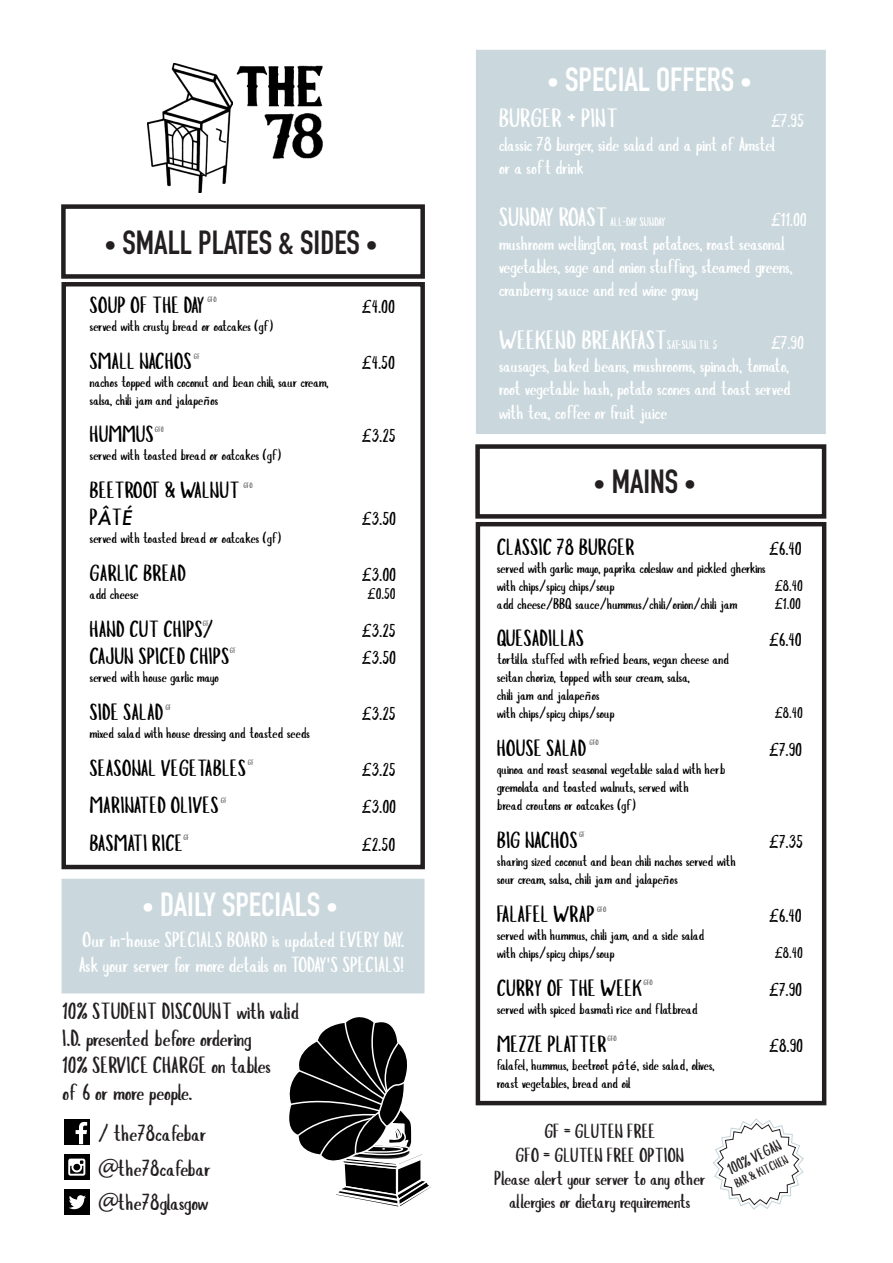
<style>
.page{position:relative;width:893px;height:1263px;background:#fff}
.page>*{position:absolute;margin:0;border:0;box-sizing:border-box;transform-origin:0 0}
.t1{font:700 33px "DIN Condensed";color:#fff}
.t2{font:700 33px "DIN Condensed";color:#231f20}
.t3{font:25.5px "Slopes";color:#fff}
.t4{font:22.5px/27px "Slopes";color:#000}
.t5{font:22.5px/27px "Slopes";letter-spacing:-.03em;color:#231f20}
.t6{font:22.5px/34.7px "Slopes";color:#231f20}
.t7{font:21px/25.2px "Slopes";letter-spacing:-.03em;color:#fff}
.t8{font:19.5px/23.4px "Slopes";letter-spacing:-.03em;color:#fff}
.t9{font:19.5px/23.4px "Slopes";letter-spacing:-.03em;color:#231f20;text-align:center}
.t10{font:18px "Slopes";color:#000}
.t11{font:18px "Slopes";color:#fff}
.t12{font:15.45px "Slopes";color:#231f20}
.t13{font:15px/18px "Slopes";letter-spacing:-.03em;color:#000}
.t14{font:12.3px "Slopes";color:#231f20}
.t15{font:12px "Slopes";color:#fff}
.t16{font:7.5px "Slopes";color:#58595b}
.s1{font-family:"Myriad Pro"}
.s2{font-family:"Lucida Handwriting";font-style:italic}
.s3{font-family:"Futura";font-weight:500;font-style:italic;font-size:12px}
.s4{font-family:"Futura";font-weight:500;font-style:italic;font-size:19.5px}
.s5{font-size:25.5px}
.s6{font-size:12px}
</style>
<div class="page">
<div style="left:61px;top:204px;width:364px;height:75px;border:4px solid #231f20"></div>
<div style="left:62px;top:879px;width:362px;height:114px;background:#cad8dd"></div>
<div style="left:61px;top:282px;width:364px;height:587px;border:4px solid #231f20"></div>
<div style="left:475px;top:444px;width:351px;height:75px;border:4px solid #231f20"></div>
<div style="left:476px;top:522px;width:350px;height:583px;border:4px solid #231f20"></div>
<svg style="left:289px;top:1017px;width:142px;height:190px"></svg>
<div style="left:64px;top:1154px;width:26px;height:26px;background:#000"></div>
<svg style="left:68px;top:1158px;width:17px;height:18px"></svg>
<div style="left:64px;top:1118px;width:26px;height:26px;background:#000"></div>
<svg style="left:76px;top:1122px;width:11px;height:22px"></svg>
<div style="left:64px;top:1189px;width:26px;height:26px;background:#000"></div>
<svg style="left:69px;top:1195px;width:17px;height:14px"></svg>
<div style="left:476px;top:50px;width:350px;height:384px;background:#cad8dd"></div>
<svg style="left:713px;top:1118px;width:91px;height:92px"></svg>
<img style="left:232px;top:65px;width:91px;height:94px">
<img style="left:148px;top:64px;width:84px;height:128px">
<h1 class="t2" style="left:105px;top:221px;width:274px"><span class="s1">•</span> SMALL PLATES &amp; SIDES <span class="s1">•</span></h1>
<p class="t16" style="left:207px;top:296px;width:11px">GFO</p>
<h3 class="t4" style="left:90px;top:293px;width:116px">SOUP OF THE DAY</h3>
<p class="t10" style="left:360px;top:299px;width:37px"><span class="s2">£</span>4.00</p>
<p class="t13" style="left:90px;top:318px;width:185px">served with crusty bread or oatcakes (gf)</p>
<h3 class="t4" style="left:90px;top:349px;width:104px">SMALL NACHOS</h3>
<p class="t10" style="left:360px;top:355px;width:37px"><span class="s2">£</span>4.50</p>
<p class="t13" style="left:90px;top:374px;width:241px">nachos topped with coconut and bean chili, saur cream, salsa, chili jam and jalape<span class="s3">ñ</span>os</p>
<h3 class="t4" style="left:90px;top:423px;width:66px">HUMMUS</h3>
<p class="t10" style="left:360px;top:428px;width:38px"><span class="s2">£</span>3.25</p>
<p class="t13" style="left:90px;top:447px;width:193px">served with toasted bread or oatcakes (gf)</p>
<h3 class="t4" style="left:90px;top:479px;width:151px">BEETROOT &amp; WALNUT<br>P<span class="s4">Â</span>T<span class="s4">É</span></h3>
<p class="t16" style="left:194px;top:353px;width:7px">GF</p>
<p class="t16" style="left:155px;top:426px;width:10px">GF0</p>
<p class="t16" style="left:243px;top:482px;width:11px">GFO</p>
<p class="t10" style="left:360px;top:511px;width:38px"><span class="s2">£</span>3.50</p>
<p class="t13" style="left:90px;top:530px;width:193px">served with toasted bread or oatcakes (gf)</p>
<h3 class="t4" style="left:90px;top:561px;width:98px">GARLIC BREAD</h3>
<p class="t10" style="left:360px;top:567px;width:38px"><span class="s2">£</span>3.00</p>
<p class="t13" style="left:90px;top:586px;width:51px">add cheese</p>
<p class="t13" style="left:366px;top:586px;width:31px"><span class="s2">£</span>0.50</p>
<h3 class="t4" style="left:90px;top:617px;width:125px">HAND CUT CHIPS/</h3>
<p class="t10" style="left:360px;top:623px;width:38px"><span class="s2">£</span>3.25</p>
<h3 class="t4" style="left:90px;top:644px;width:141px">CAJUN SPICED CHIPS</h3>
<p class="t10" style="left:360px;top:650px;width:38px"><span class="s2">£</span>3.50</p>
<p class="t13" style="left:90px;top:669px;width:131px">served with house garlic mayo</p>
<h3 class="t4" style="left:90px;top:700px;width:76px">SIDE SALAD</h3>
<p class="t10" style="left:360px;top:706px;width:38px"><span class="s2">£</span>3.25</p>
<p class="t13" style="left:90px;top:725px;width:222px">mixed salad with house dressing and toasted seeds</p>
<h3 class="t4" style="left:90px;top:756px;width:158px">SEASONAL VEGETABLES</h3>
<p class="t10" style="left:360px;top:761px;width:38px"><span class="s2">£</span>3.25</p>
<h3 class="t4" style="left:90px;top:794px;width:130px">MARINATED OLIVES</h3>
<p class="t10" style="left:360px;top:799px;width:38px"><span class="s2">£</span>3.00</p>
<h3 class="t4" style="left:90px;top:831px;width:95px">BASMATI RICE</h3>
<p class="t10" style="left:360px;top:837px;width:37px"><span class="s2">£</span>2.50</p>
<p class="t16" style="left:203px;top:620px;width:7px">GF</p>
<p class="t16" style="left:230px;top:647px;width:7px">GF</p>
<p class="t16" style="left:165px;top:704px;width:7px">GF</p>
<p class="t16" style="left:248px;top:759px;width:7px">GF</p>
<p class="t16" style="left:221px;top:797px;width:7px">GF</p>
<p class="t16" style="left:183px;top:834px;width:7px">GF</p>
<h1 class="t1" style="left:142px;top:882px;width:197px"><span class="s1">•</span> DAILY SPECIALS <span class="s1">•</span></h1>
<h3 class="t7" style="left:79px;top:929px;width:327px">Our in-house SPECIALS BOARD is updated EVERY DAY.<br>Ask your server for more details on TODAY<span class="s1">'</span>S SPECIALS!</h3>
<h3 class="t5" style="left:62px;top:999px;width:239px">10% STUDENT DISCOUNT with valid<br>I.D. presented before ordering<br>10% SERVICE CHARGE on tables<br>of 6 or more people.</h3>
<h3 class="t6" style="left:96px;top:1118px;width:116px">/ the78cafebar <span class="s2">@</span>the78cafebar <span class="s2">@</span>the78glasgow</h3>
<h1 class="t1" style="left:547px;top:57px;width:206px"><span class="s1">•</span> SPECIAL OFFERS <span class="s1">•</span></h1>
<h2 class="t3" style="left:499px;top:107px;width:121px">BURGER + PINT</h2>
<p class="t11" style="left:769px;top:113px;width:37px"><span class="s2">£</span>7.95</p>
<h3 class="t8" style="left:499px;top:134px;width:279px">classic 78 burger, side salad and a pint of Amstel or a soft drink</h3>
<p class="t15" style="left:499px;top:217px;width:168px"><span class="s5">SUNDAY ROAST</span> ALL-DAY SUNDAY</p>
<p class="t11" style="left:769px;top:212px;width:40px"><span class="s2">£</span>11.00</p>
<h3 class="t8" style="left:499px;top:233px;width:296px">mushroom wellington, roast potatoes, roast seasonal vegetables, sage and onion stuffing, steamed greens, cranberry sauce and red wine gravy</h3>
<h2 class="t3" style="left:499px;top:329px;width:220px">WEEKEND BREAKFAST<span class="s6">SAT-SUN TIL 5</span></h2>
<p class="t11" style="left:769px;top:335px;width:37px"><span class="s2">£</span>7.90</p>
<h3 class="t8" style="left:499px;top:355px;width:294px">sausages, baked beans, mushrooms, spinach, tomato, root vegetable hash, potato scones and toast served with tea, coffee or fruit juice</h3>
<h1 class="t2" style="left:594px;top:459px;width:103px"><span class="s1">•</span> MAINS <span class="s1">•</span></h1>
<h3 class="t4" style="left:497px;top:535px;width:139px">CLASSIC 78 BURGER</h3>
<p class="t10" style="left:767px;top:541px;width:36px"><span class="s2">£</span>6.40</p>
<p class="t13" style="left:497px;top:559px;width:270px">served with garlic mayo, paprika coleslaw and pickled gherkins with chips/spicy chips/soup</p>
<p class="t13" style="left:773px;top:577px;width:32px"><span class="s2">£</span>8.40</p>
<p class="t13" style="left:497px;top:595px;width:242px">add cheese/BBQ sauce/hummus/chili/onion/chili jam</p>
<p class="t13" style="left:773px;top:595px;width:30px"><span class="s2">£</span>1.00</p>
<h3 class="t4" style="left:497px;top:627px;width:89px">QUESADILLAS</h3>
<p class="t10" style="left:767px;top:632px;width:36px"><span class="s2">£</span>6.40</p>
<p class="t13" style="left:497px;top:651px;width:234px">tortilla stuffed with refried beans, vegan cheese and seitan chorizo, topped with sour cream, salsa,<br>chili jam and jalape<span class="s3">ñ</span>os<br>with chips/spicy chips/soup</p>
<p class="t13" style="left:773px;top:705px;width:32px"><span class="s2">£</span>8.40</p>
<h3 class="t4" style="left:497px;top:737px;width:91px">HOUSE SALAD</h3>
<p class="t10" style="left:767px;top:742px;width:37px"><span class="s2">£</span>7.90</p>
<p class="t13" style="left:497px;top:761px;width:230px">quinoa and roast seasonal vegetable salad with herb gremolata and toasted walnuts, served with<br>bread croutons or oatcakes (gf)</p>
<h3 class="t4" style="left:497px;top:828px;width:82px">BIG NACHOS</h3>
<p class="t10" style="left:767px;top:834px;width:38px"><span class="s2">£</span>7.35</p>
<p class="t13" style="left:497px;top:853px;width:241px">sharing sized coconut and bean chili nachos served with sour cream, salsa, chili jam and jalape<span class="s3">ñ</span>os</p>
<h3 class="t4" style="left:497px;top:902px;width:100px">FALAFEL WRAP</h3>
<p class="t10" style="left:767px;top:908px;width:36px"><span class="s2">£</span>6.40</p>
<p class="t13" style="left:497px;top:927px;width:210px">served with hummus, chili jam, and a side salad with chips/spicy chips/soup</p>
<p class="t16" style="left:590px;top:739px;width:11px">GFO</p>
<p class="t16" style="left:579px;top:831px;width:7px">GF</p>
<p class="t16" style="left:597px;top:906px;width:11px">GFO</p>
<p class="t13" style="left:773px;top:945px;width:32px"><span class="s2">£</span>8.40</p>
<h3 class="t4" style="left:497px;top:976px;width:147px">CURRY OF THE WEEK</h3>
<p class="t10" style="left:767px;top:982px;width:37px"><span class="s2">£</span>7.90</p>
<p class="t13" style="left:497px;top:1000px;width:203px">served with spiced basmati rice and flatbread</p>
<h3 class="t4" style="left:497px;top:1032px;width:111px">MEZZE PLATTER</h3>
<p class="t10" style="left:767px;top:1037px;width:38px"><span class="s2">£</span>8.90</p>
<p class="t13" style="left:497px;top:1056px;width:219px">falafel, hummus, beetroot p<span class="s3">â</span>t<span class="s3">é</span>, side salad, olives, roast vegetables, bread and oil</p>
<p class="t16" style="left:644px;top:979px;width:11px">GFO</p>
<p class="t16" style="left:608px;top:1035px;width:11px">GFO</p>
<h3 class="t9" style="left:494px;top:1121px;width:213px">GF = GLUTEN FREE<br>GFO = GLUTEN FREE OPTION<br>Please alert your server to any other allergies or dietary requirements</h3>
<p class="t12" style="left:725px;top:1164px;width:60px;rotate:-26deg">100% VEGAN</p>
<p class="t14" style="left:733px;top:1179px;width:60px;rotate:-26deg">BAR &amp; KITCHEN</p>
</div>
